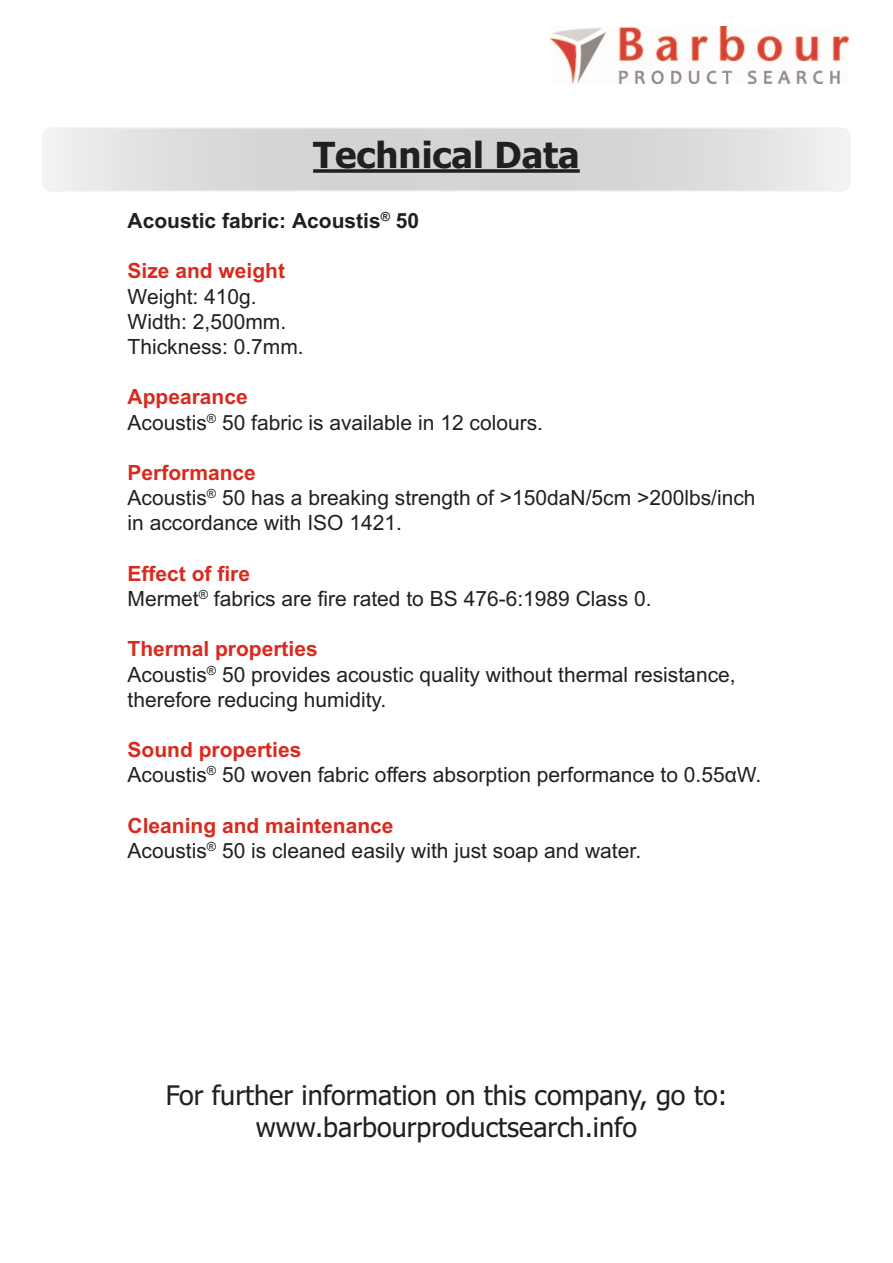
<style>
.page{position:relative;width:893px;height:1263px;background:#fff}
.page>*{position:absolute;margin:0;border:0;box-sizing:border-box;transform-origin:0 0}
.t1{font:700 36px "Tahoma";color:#231f20}
.t2{font:27px/32.4px "Tahoma";color:#231f20;text-align:center}
.t3{font:21px/25.2px "Arial";color:#231f20}
.t4{font:700 21px "Arial";color:#231f20}
.t5{font:700 21px "Arial";color:#d92a1f}
.s1{font-weight:700;color:#d92a1f}
</style>
<div class="page">
<img style="left:550px;top:27px;width:298px;height:56px">
<div style="left:43px;top:128px;width:807px;height:63px;border:2px solid #e7e8e9;border-radius:9px"></div>
<svg style="left:313px;top:169px;width:267px;height:4px"></svg>
<h1 class="t1" style="left:313px;top:135px;width:268px">Technical Data</h1>
<p class="t4" style="left:128px;top:208px;width:293px">Acoustic fabric: Acoustis<sup>®</sup> 50</p>
<p class="t5" style="left:128px;top:259px;width:159px">Size and weight</p>
<p class="t3" style="left:128px;top:284px;width:178px">Weight: 410g.<br>Width: 2,500mm.<br>Thickness: 0.7mm.</p>
<p class="t3" style="left:128px;top:384px;width:417px"><span class="s1">Appearance<br></span>Acoustis<sup>®</sup> 50 fabric is available in 12 colours.</p>
<p class="t3" style="left:128px;top:460px;width:629px"><span class="s1">Performance<br></span>Acoustis<sup>®</sup> 50 has a breaking strength of &gt;150daN/5cm &gt;200lbs/inch in accordance with ISO 1421.</p>
<p class="t3" style="left:128px;top:561px;width:526px"><span class="s1">Effect of fire<br></span>Mermet<sup>®</sup> fabrics are fire rated to BS 476-6:1989 Class 0.</p>
<p class="t3" style="left:128px;top:636px;width:610px"><span class="s1">Thermal properties<br></span>Acoustis<sup>®</sup> 50 provides acoustic quality without thermal resistance, therefore reducing humidity.</p>
<p class="t3" style="left:128px;top:737px;width:635px"><span class="s1">Sound properties<br></span>Acoustis<sup>®</sup> 50 woven fabric offers absorption performance to 0.55αW.</p>
<p class="t3" style="left:128px;top:813px;width:515px"><span class="s1">Cleaning and maintenance<br></span>Acoustis<sup>®</sup> 50 is cleaned easily with just soap and water.</p>
<p class="t2" style="left:166px;top:1079px;width:563px">For further information on this company, go to: www.barbourproductsearch.info</p>
</div>
